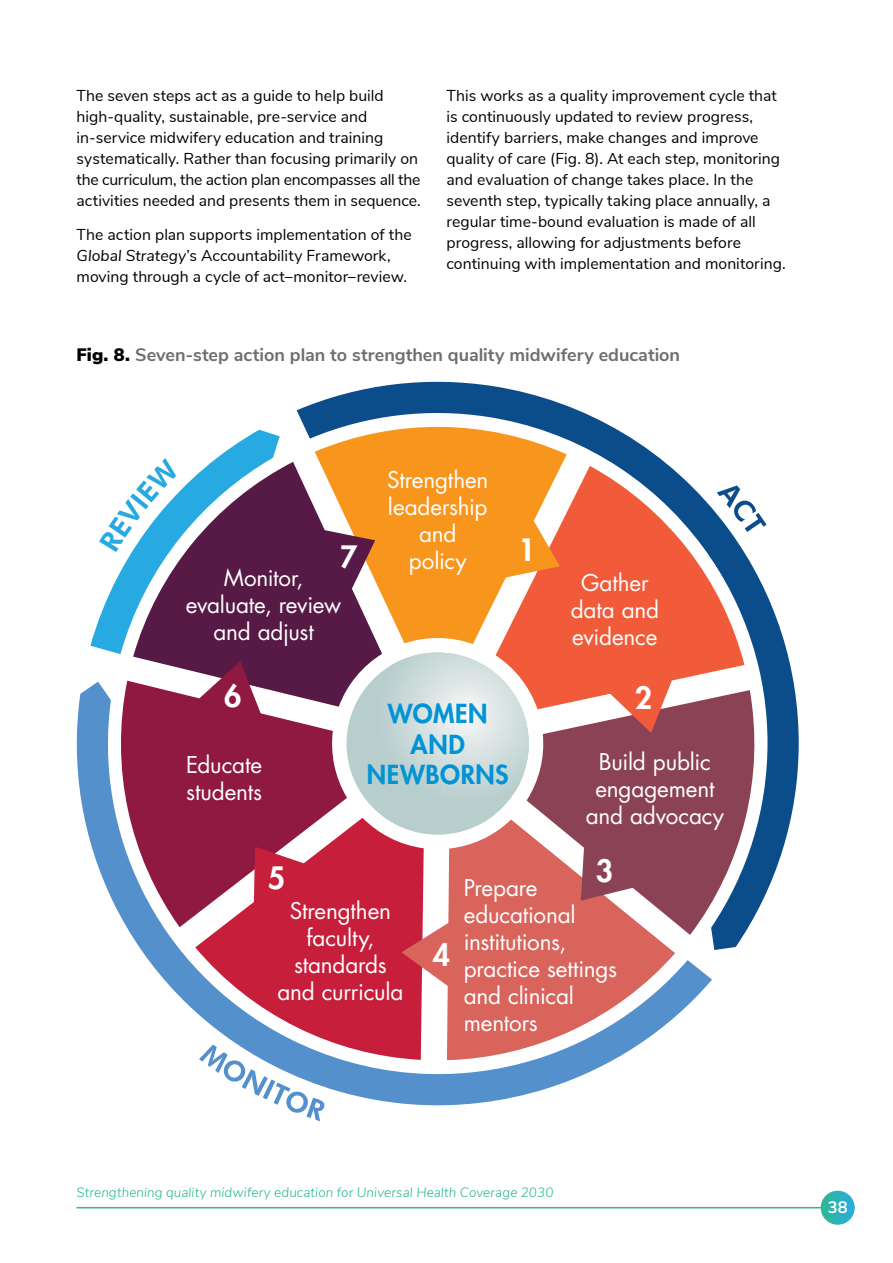
<style>
.page{position:relative;width:893px;height:1263px;background:#fff}
.page>*{position:absolute;margin:0;border:0;box-sizing:border-box;transform-origin:0 0}
.t1{font:800 30px "Futura Std";color:#fff}
.t2{font:800 25.5px/30.6px "Futura Std";letter-spacing:.025em;color:#0093d5;text-align:center}
.t3{font:22.5px/27px "Futura Std";letter-spacing:-.01em;color:#fff;text-align:center}
.t4{font:700 18px "Nunito Sans";color:#6d6e71}
.t5{font:700 16.5px "Nunito Sans";color:#fff}
.t6{font:15.75px/21px "Nunito Sans";color:#000}
.t7{font:italic 300 13.5px "Nunito Sans";letter-spacing:.005em;color:#2ab893}
.s1{font-style:italic}
.s2{font-weight:900;color:#000}
</style>
<div class="page">
<hr style="left:77px;top:1207px;width:748px;height:1px;background:#2ab893">
<svg style="left:821px;top:1191px;width:34px;height:34px"></svg>
<svg style="left:297px;top:381px;width:502px;height:569px"></svg>
<svg style="left:77px;top:682px;width:635px;height:424px"></svg>
<svg style="left:133px;top:462px;width:249px;height:199px;fill:#571945"></svg>
<svg style="left:119px;top:661px;width:228px;height:266px;fill:#8f1940"></svg>
<svg style="left:195px;top:818px;width:207px;height:242px;fill:#c71f3b"></svg>
<svg style="left:402px;top:835px;width:273px;height:225px;fill:#d8645b"></svg>
<svg style="left:527px;top:690px;width:230px;height:245px;fill:#8b4255"></svg>
<svg style="left:496px;top:466px;width:248px;height:267px;fill:#f15b3a"></svg>
<svg style="left:347px;top:652px;width:182px;height:183px"></svg>
<svg style="left:90px;top:430px;width:190px;height:224px"></svg>
<svg style="left:199px;top:1044px;width:126px;height:77px"></svg>
<svg style="left:717px;top:485px;width:49px;height:47px"></svg>
<svg style="left:315px;top:426px;width:252px;height:218px;fill:#f8951d"></svg>
<svg style="left:320px;top:529px;width:55px;height:62px"></svg>
<p class="t6" style="left:77px;top:84px;width:346px">The seven steps act as a guide to help build high-quality, sustainable, pre-service and in-service midwifery education and training systematically. Rather than focusing primarily on the curriculum, the action plan encompasses all the activities needed and presents them in sequence.</p>
<p class="t6" style="left:77px;top:223px;width:337px">The action plan supports implementation of the<br><span class="s1">Global Strategy</span>’s Accountability Framework, moving through a cycle of act−monitor−review.</p>
<p class="t6" style="left:446px;top:84px;width:341px">This works as a quality improvement cycle that is continuously updated to review progress, identify barriers, make changes and improve quality of care (Fig. 8). At each step, monitoring and evaluation of change takes place. In the seventh step, typically taking place annually, a regular time-bound evaluation is made of all progress, allowing for adjustments before continuing with implementation and monitoring.</p>
<p class="t4" style="left:77px;top:341px;width:605px"><span class="s2">Fig. 8.</span> Seven-step action plan to strengthen quality midwifery education</p>
<h1 class="t1" style="left:340px;top:538px;width:19px">7</h1>
<h3 class="t3" style="left:186px;top:564px;width:157px">Monitor, evaluate, review and adjust</h3>
<h3 class="t3" style="left:387px;top:467px;width:103px">Strengthen leadership and<br>policy</h3>
<h1 class="t1" style="left:518px;top:531px;width:19px">1</h1>
<h3 class="t3" style="left:571px;top:570px;width:90px">Gather data and evidence</h3>
<h1 class="t1" style="left:224px;top:677px;width:19px">6</h1>
<h3 class="t3" style="left:186px;top:752px;width:77px;text-align:left">Educate students</h3>
<h2 class="t2" style="left:367px;top:698px;width:143px">WOMEN<br>AND<br>NEWBORNS</h2>
<h1 class="t1" style="left:635px;top:679px;width:19px">2</h1>
<h3 class="t3" style="left:586px;top:748px;width:140px">Build public engagement and advocacy</h3>
<h1 class="t1" style="left:268px;top:859px;width:19px">5</h1>
<h3 class="t3" style="left:277px;top:897px;width:128px">Strengthen faculty, standards and curricula</h3>
<h1 class="t1" style="left:433px;top:936px;width:19px">4</h1>
<h1 class="t1" style="left:596px;top:852px;width:19px">3</h1>
<h3 class="t3" style="left:464px;top:875px;width:155px;text-align:left">Prepare educational institutions, practice settings and clinical mentors</h3>
<p class="t7" style="left:77px;top:1182px;width:478px">Strengthening quality midwifery education for Universal Health Coverage 2030</p>
<p class="t5" style="left:828px;top:1195px;width:22px">38</p>
</div>
